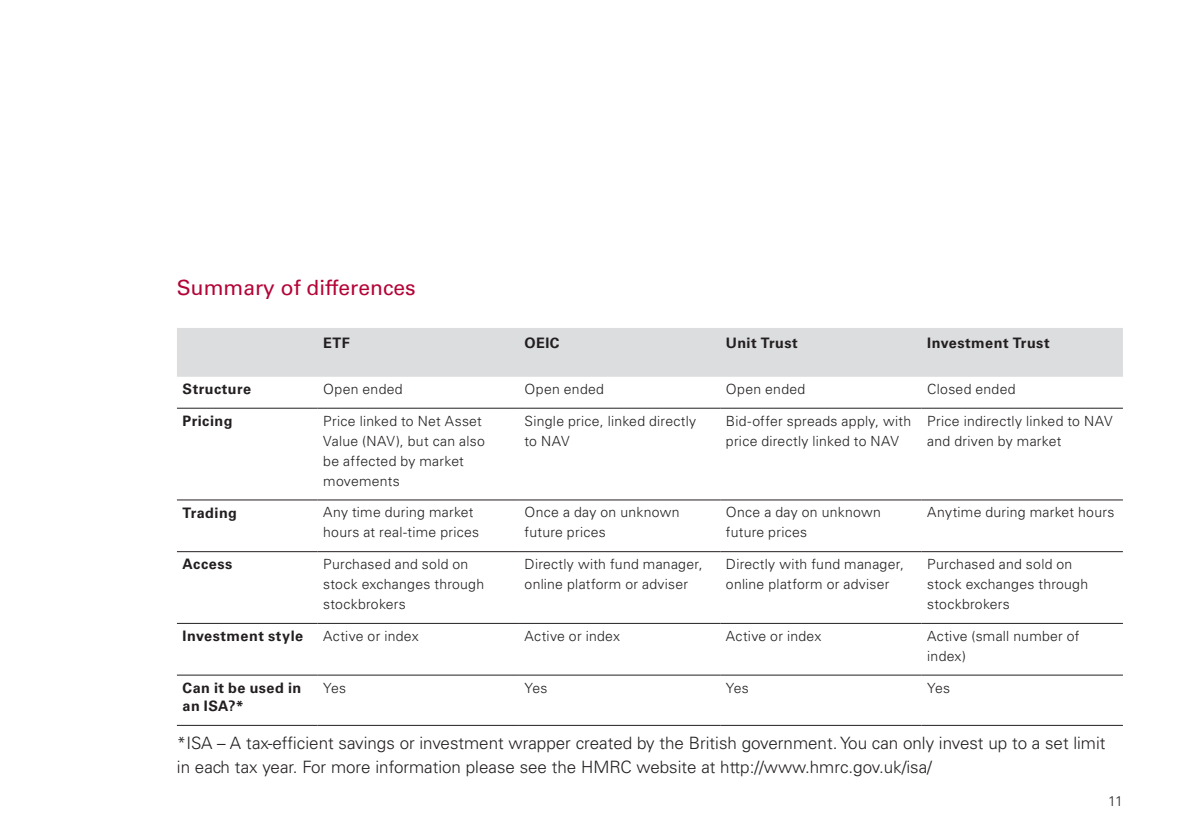
<style>
.page{position:relative;width:1191px;height:840px;background:#fff}
.page>*{position:absolute;margin:0;border:0;box-sizing:border-box;transform-origin:0 0}
.SubHeader_3{font:21px "Univers LT";color:#b30437}
.Copy_1{font:300 17px/24px "Univers LT";color:#231f20}
.Table_Body{font:700 14.4px/18.2px "Univers LT";letter-spacing:.03em;color:#231f20}
.Table_Row_header{font:700 14.4px "Univers LT";letter-spacing:.03em;color:#231f20}
.Table_Body-2{font:300 14px/20px "Univers LT";letter-spacing:.02em;color:#231f20}
</style>
<div class="page">
<div style="left:177px;top:328px;width:946px;height:47px;background:#dcdddf"></div>
<hr style="left:177px;top:407px;width:140px;height:1px;background:#231f20">
<hr style="left:317px;top:407px;width:202px;height:1px;background:#231f20">
<hr style="left:519px;top:407px;width:201px;height:1px;background:#231f20">
<hr style="left:720px;top:407px;width:201px;height:1px;background:#231f20">
<hr style="left:921px;top:407px;width:202px;height:1px;background:#231f20">
<hr style="left:177px;top:499px;width:140px;height:1px;background:#231f20">
<hr style="left:317px;top:499px;width:202px;height:1px;background:#231f20">
<hr style="left:519px;top:499px;width:201px;height:1px;background:#231f20">
<hr style="left:720px;top:499px;width:201px;height:1px;background:#231f20">
<hr style="left:921px;top:499px;width:202px;height:1px;background:#231f20">
<hr style="left:177px;top:551px;width:140px;height:1px;background:#231f20">
<hr style="left:317px;top:551px;width:202px;height:1px;background:#231f20">
<hr style="left:519px;top:551px;width:201px;height:1px;background:#231f20">
<hr style="left:720px;top:551px;width:201px;height:1px;background:#231f20">
<hr style="left:921px;top:551px;width:202px;height:1px;background:#231f20">
<hr style="left:177px;top:622px;width:140px;height:1px;background:#231f20">
<hr style="left:317px;top:622px;width:202px;height:1px;background:#231f20">
<hr style="left:519px;top:622px;width:201px;height:1px;background:#231f20">
<hr style="left:720px;top:622px;width:201px;height:1px;background:#231f20">
<hr style="left:921px;top:622px;width:202px;height:1px;background:#231f20">
<hr style="left:177px;top:674px;width:140px;height:1px;background:#231f20">
<hr style="left:317px;top:674px;width:202px;height:1px;background:#231f20">
<hr style="left:519px;top:674px;width:201px;height:1px;background:#231f20">
<hr style="left:720px;top:674px;width:201px;height:1px;background:#231f20">
<hr style="left:921px;top:674px;width:202px;height:1px;background:#231f20">
<hr style="left:177px;top:724px;width:140px;height:1px;background:#231f20">
<hr style="left:317px;top:724px;width:202px;height:1px;background:#231f20">
<hr style="left:519px;top:724px;width:201px;height:1px;background:#231f20">
<hr style="left:720px;top:724px;width:201px;height:1px;background:#231f20">
<hr style="left:921px;top:724px;width:202px;height:1px;background:#231f20">
<hr style="left:177px;top:375px;width:140px;height:1px;background:#dcdddf">
<hr style="left:317px;top:375px;width:202px;height:1px;background:#dcdddf">
<hr style="left:519px;top:375px;width:201px;height:1px;background:#dcdddf">
<hr style="left:720px;top:375px;width:201px;height:1px;background:#dcdddf">
<hr style="left:921px;top:375px;width:202px;height:1px;background:#dcdddf">
<p class="SubHeader_3" style="left:177px;top:275px;width:240px">Summary of differences</p>
<p class="Table_Row_header" style="left:323px;top:334px;width:28px">ETF</p>
<p class="Table_Row_header" style="left:524px;top:334px;width:36px">OEIC</p>
<p class="Table_Row_header" style="left:726px;top:334px;width:73px">Unit Trust</p>
<p class="Table_Row_header" style="left:927px;top:334px;width:124px">Investment Trust</p>
<p class="Table_Body" style="left:183px;top:380px;width:70px">Structure</p>
<p class="Table_Body-2" style="left:323px;top:378px;width:81px">Open ended</p>
<p class="Table_Body-2" style="left:524px;top:378px;width:81px">Open ended</p>
<p class="Table_Body-2" style="left:726px;top:378px;width:81px">Open ended</p>
<p class="Table_Body-2" style="left:927px;top:378px;width:90px">Closed ended</p>
<p class="Table_Body" style="left:183px;top:411px;width:51px">Pricing</p>
<p class="Table_Body-2" style="left:323px;top:410px;width:163px">Price linked to Net Asset<br>Value (NAV), but can also be affected by market movements</p>
<p class="Table_Body-2" style="left:524px;top:410px;width:173px">Single price, linked directly to NAV</p>
<p class="Table_Body-2" style="left:726px;top:410px;width:187px">Bid-offer spreads apply, with price directly linked to NAV</p>
<p class="Table_Body-2" style="left:927px;top:410px;width:187px">Price indirectly linked to NAV and driven by market</p>
<p class="Table_Body" style="left:183px;top:503px;width:56px">Trading</p>
<p class="Table_Body-2" style="left:323px;top:502px;width:157px">Any time during market hours at real-time prices</p>
<p class="Table_Body-2" style="left:524px;top:502px;width:156px">Once a day on unknown future prices</p>
<p class="Table_Body-2" style="left:726px;top:502px;width:156px">Once a day on unknown future prices</p>
<p class="Table_Body-2" style="left:927px;top:502px;width:189px">Anytime during market hours</p>
<p class="Table_Body" style="left:183px;top:555px;width:51px">Access</p>
<p class="Table_Body-2" style="left:323px;top:554px;width:162px">Purchased and sold on stock exchanges through stockbrokers</p>
<p class="Table_Body-2" style="left:524px;top:554px;width:179px">Directly with fund manager, online platform or adviser</p>
<p class="Table_Body-2" style="left:726px;top:554px;width:179px">Directly with fund manager, online platform or adviser</p>
<p class="Table_Body-2" style="left:927px;top:554px;width:162px">Purchased and sold on stock exchanges through stockbrokers</p>
<p class="Table_Body" style="left:183px;top:626px;width:122px">Investment style</p>
<p class="Table_Body-2" style="left:323px;top:625px;width:97px">Active or index</p>
<p class="Table_Body-2" style="left:524px;top:625px;width:97px">Active or index</p>
<p class="Table_Body-2" style="left:726px;top:625px;width:97px">Active or index</p>
<p class="Table_Body-2" style="left:927px;top:625px;width:154px">Active (small number of index)</p>
<p class="Table_Body" style="left:183px;top:678px;width:120px">Can it be used in an ISA?*</p>
<p class="Table_Body-2" style="left:323px;top:677px;width:24px">Yes</p>
<p class="Table_Body-2" style="left:524px;top:677px;width:24px">Yes</p>
<p class="Table_Body-2" style="left:726px;top:677px;width:24px">Yes</p>
<p class="Table_Body-2" style="left:927px;top:677px;width:24px">Yes</p>
<p class="Copy_1" style="left:177px;top:730px;width:930px">*ISA – A tax-efficient savings or investment wrapper created by the British government. You can only invest up to a set limit in each tax year. For more information please see the HMRC website at http://www.hmrc.gov.uk/isa/</p>
<p class="Table_Body-2" style="left:1108px;top:790px;width:16px">11</p>
</div>
